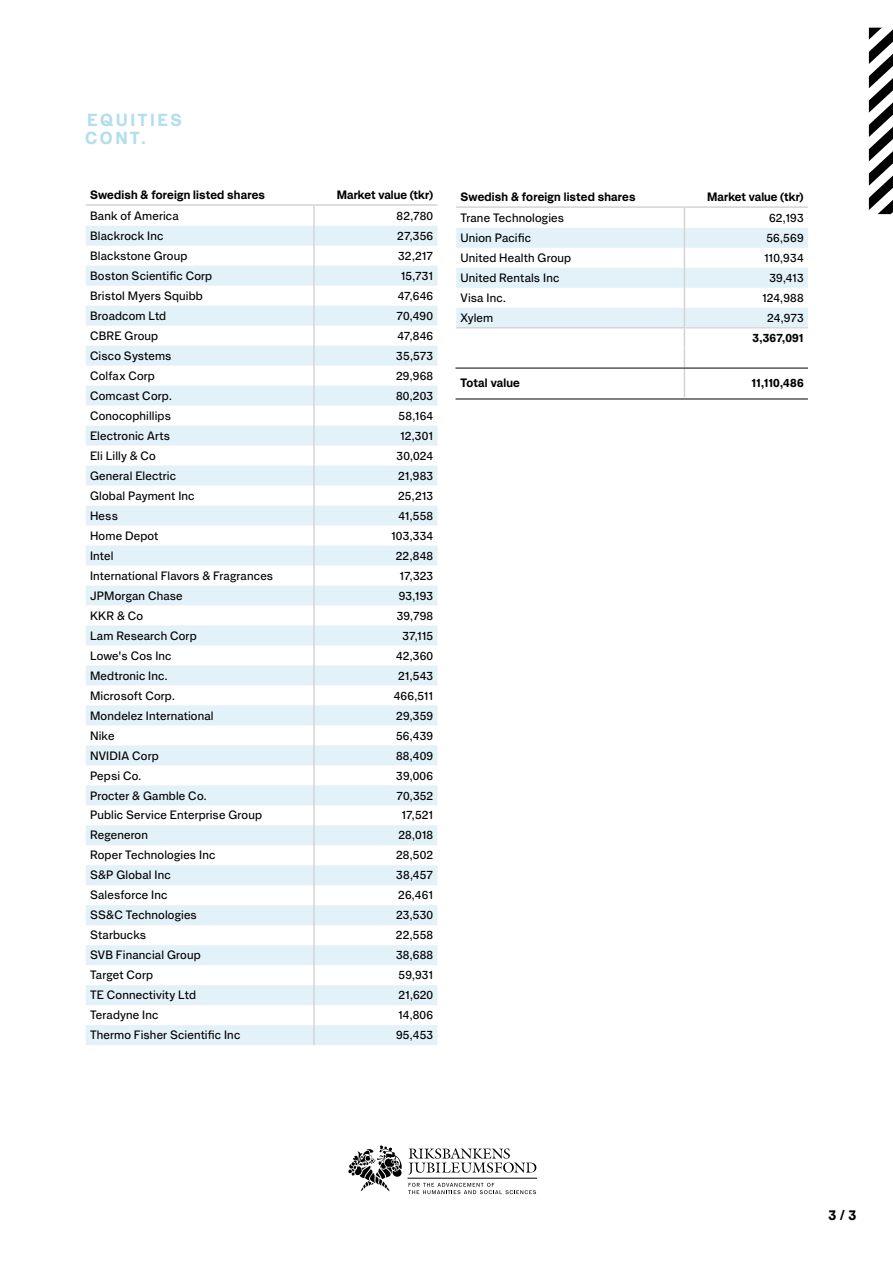
<style>
.page{position:relative;width:893px;height:1263px;background:#fff}
.page>*{position:absolute;margin:0;border:0;box-sizing:border-box;transform-origin:0 0}
.t1{font:700 17.25px "ARS Region";letter-spacing:.15em;color:#b3deee}
.t2{font:700 14.25px "ARS Region";color:#000}
.t3{font:12px "ARS Region";letter-spacing:.015em;color:#000}
.t4{font:700 12px "ARS Region";letter-spacing:.015em;color:#000}
</style>
<div class="page">
<svg style="left:86px;top:226px;width:351px;height:819px"></svg>
<hr style="left:86px;top:204px;width:228px;height:2px;background:#d4d4d4">
<hr style="left:314px;top:204px;width:123px;height:2px;background:#d4d4d4">
<hr style="left:313px;top:206px;width:2px;height:20px;background:#d4d4d4">
<hr style="left:313px;top:226px;width:2px;height:20px;background:#d4d4d4">
<hr style="left:313px;top:246px;width:2px;height:20px;background:#d4d4d4">
<hr style="left:313px;top:266px;width:2px;height:20px;background:#d4d4d4">
<hr style="left:313px;top:286px;width:2px;height:20px;background:#d4d4d4">
<hr style="left:313px;top:306px;width:2px;height:20px;background:#d4d4d4">
<hr style="left:313px;top:326px;width:2px;height:20px;background:#d4d4d4">
<hr style="left:313px;top:346px;width:2px;height:20px;background:#d4d4d4">
<hr style="left:313px;top:366px;width:2px;height:20px;background:#d4d4d4">
<hr style="left:313px;top:386px;width:2px;height:20px;background:#d4d4d4">
<hr style="left:313px;top:406px;width:2px;height:20px;background:#d4d4d4">
<hr style="left:313px;top:426px;width:2px;height:20px;background:#d4d4d4">
<svg style="left:313px;top:446px;width:2px;height:19px"></svg>
<hr style="left:313px;top:465px;width:2px;height:20px;background:#d4d4d4">
<hr style="left:313px;top:485px;width:2px;height:20px;background:#d4d4d4">
<hr style="left:313px;top:505px;width:2px;height:20px;background:#d4d4d4">
<hr style="left:313px;top:525px;width:2px;height:20px;background:#d4d4d4">
<hr style="left:313px;top:545px;width:2px;height:20px;background:#d4d4d4">
<hr style="left:313px;top:565px;width:2px;height:20px;background:#d4d4d4">
<hr style="left:313px;top:585px;width:2px;height:20px;background:#d4d4d4">
<hr style="left:313px;top:605px;width:2px;height:20px;background:#d4d4d4">
<hr style="left:313px;top:625px;width:2px;height:20px;background:#d4d4d4">
<hr style="left:313px;top:645px;width:2px;height:20px;background:#d4d4d4">
<hr style="left:313px;top:665px;width:2px;height:20px;background:#d4d4d4">
<hr style="left:313px;top:685px;width:2px;height:20px;background:#d4d4d4">
<hr style="left:313px;top:705px;width:2px;height:20px;background:#d4d4d4">
<hr style="left:313px;top:725px;width:2px;height:20px;background:#d4d4d4">
<hr style="left:313px;top:745px;width:2px;height:20px;background:#d4d4d4">
<hr style="left:313px;top:765px;width:2px;height:20px;background:#d4d4d4">
<hr style="left:313px;top:785px;width:2px;height:20px;background:#d4d4d4">
<hr style="left:313px;top:805px;width:2px;height:20px;background:#d4d4d4">
<hr style="left:313px;top:825px;width:2px;height:20px;background:#d4d4d4">
<hr style="left:313px;top:845px;width:2px;height:20px;background:#d4d4d4">
<hr style="left:313px;top:865px;width:2px;height:20px;background:#d4d4d4">
<hr style="left:313px;top:885px;width:2px;height:20px;background:#d4d4d4">
<hr style="left:313px;top:905px;width:2px;height:20px;background:#d4d4d4">
<hr style="left:313px;top:925px;width:2px;height:20px;background:#d4d4d4">
<hr style="left:313px;top:945px;width:2px;height:20px;background:#d4d4d4">
<hr style="left:313px;top:965px;width:2px;height:20px;background:#d4d4d4">
<hr style="left:313px;top:985px;width:2px;height:20px;background:#d4d4d4">
<hr style="left:313px;top:1005px;width:2px;height:20px;background:#d4d4d4">
<hr style="left:313px;top:1025px;width:2px;height:20px;background:#d4d4d4">
<svg style="left:869px;top:28px;width:24px;height:186px"></svg>
<hr style="left:456px;top:206px;width:228px;height:2px;background:#d4d4d4">
<hr style="left:684px;top:206px;width:124px;height:2px;background:#d4d4d4">
<svg style="left:456px;top:208px;width:352px;height:189px"></svg>
<hr style="left:685px;top:327px;width:123px;height:1px;background:#dadada">
<hr style="left:456px;top:327px;width:229px;height:1px;background:#d4d4d4">
<hr style="left:455px;top:367px;width:353px;height:2px;background:#575756">
<hr style="left:455px;top:398px;width:353px;height:2px;background:#575756">
<hr style="left:408px;top:1178px;width:129px;height:1px;background:#000">
<svg style="left:348px;top:1145px;width:188px;height:49px"></svg>
<h1 class="t1" style="left:87px;top:110px;width:96px">EQUITIES</h1>
<h1 class="t1" style="left:85px;top:128px;width:62px">CONT.</h1>
<p class="t4" style="left:90px;top:188px;width:177px">Swedish &amp; foreign listed shares</p>
<p class="t4" style="left:337px;top:188px;width:98px">Market value (tkr)</p>
<p class="t3" style="left:90px;top:209px;width:90px">Bank of America</p>
<p class="t3" style="left:397px;top:209px;width:38px">82,780</p>
<p class="t3" style="left:90px;top:229px;width:75px">Blackrock Inc</p>
<p class="t3" style="left:397px;top:229px;width:37px">27,356</p>
<p class="t3" style="left:90px;top:249px;width:99px">Blackstone Group</p>
<p class="t3" style="left:398px;top:249px;width:37px">32,217</p>
<p class="t3" style="left:90px;top:269px;width:124px">Boston Scientific Corp</p>
<p class="t3" style="left:401px;top:269px;width:34px">15,731</p>
<p class="t3" style="left:90px;top:289px;width:114px">Bristol Myers Squibb</p>
<p class="t3" style="left:398px;top:289px;width:37px">47,646</p>
<p class="t3" style="left:90px;top:309px;width:78px">Broadcom Ltd</p>
<p class="t3" style="left:396px;top:309px;width:38px">70,490</p>
<p class="t3" style="left:90px;top:329px;width:70px">CBRE Group</p>
<p class="t3" style="left:398px;top:329px;width:37px">47,846</p>
<p class="t3" style="left:90px;top:349px;width:83px">Cisco Systems</p>
<p class="t3" style="left:396px;top:349px;width:38px">35,573</p>
<p class="t3" style="left:90px;top:369px;width:66px">Colfax Corp</p>
<p class="t3" style="left:396px;top:369px;width:39px">29,968</p>
<p class="t3" style="left:90px;top:389px;width:83px">Comcast Corp.</p>
<p class="t3" style="left:396px;top:389px;width:39px">80,203</p>
<p class="t3" style="left:90px;top:409px;width:82px">Conocophillips</p>
<p class="t3" style="left:399px;top:409px;width:36px">58,164</p>
<p class="t3" style="left:90px;top:429px;width:81px">Electronic Arts</p>
<p class="t3" style="left:400px;top:429px;width:35px">12,301</p>
<p class="t3" style="left:90px;top:449px;width:67px">Eli Lilly &amp; Co</p>
<p class="t3" style="left:397px;top:449px;width:38px">30,024</p>
<p class="t3" style="left:90px;top:469px;width:87px">General Electric</p>
<p class="t3" style="left:398px;top:469px;width:37px">21,983</p>
<p class="t3" style="left:90px;top:489px;width:106px">Global Payment Inc</p>
<p class="t3" style="left:398px;top:489px;width:37px">25,213</p>
<p class="t3" style="left:90px;top:509px;width:29px">Hess</p>
<p class="t3" style="left:398px;top:509px;width:36px">41,558</p>
<p class="t3" style="left:90px;top:529px;width:70px">Home Depot</p>
<p class="t3" style="left:391px;top:529px;width:44px">103,334</p>
<p class="t3" style="left:90px;top:549px;width:25px">Intel</p>
<p class="t3" style="left:396px;top:549px;width:39px">22,848</p>
<p class="t3" style="left:90px;top:569px;width:185px">International Flavors &amp; Fragrances</p>
<p class="t3" style="left:400px;top:569px;width:35px">17,323</p>
<p class="t3" style="left:90px;top:589px;width:94px">JPMorgan Chase</p>
<p class="t3" style="left:399px;top:589px;width:36px">93,193</p>
<p class="t3" style="left:90px;top:609px;width:55px">KKR &amp; Co</p>
<p class="t3" style="left:397px;top:609px;width:38px">39,798</p>
<p class="t3" style="left:90px;top:629px;width:108px">Lam Research Corp</p>
<p class="t3" style="left:402px;top:629px;width:32px">37,115</p>
<p class="t3" style="left:90px;top:649px;width:83px">Lowe's Cos Inc</p>
<p class="t3" style="left:396px;top:649px;width:39px">42,360</p>
<p class="t3" style="left:90px;top:669px;width:79px">Medtronic Inc.</p>
<p class="t3" style="left:398px;top:669px;width:37px">21,543</p>
<p class="t3" style="left:90px;top:689px;width:86px">Microsoft Corp.</p>
<p class="t3" style="left:394px;top:689px;width:41px">466,511</p>
<p class="t3" style="left:90px;top:709px;width:125px">Mondelez International</p>
<p class="t3" style="left:396px;top:709px;width:39px">29,359</p>
<p class="t3" style="left:90px;top:729px;width:26px">Nike</p>
<p class="t3" style="left:396px;top:729px;width:39px">56,439</p>
<p class="t3" style="left:90px;top:749px;width:70px">NVIDIA Corp</p>
<p class="t3" style="left:396px;top:749px;width:39px">88,409</p>
<p class="t3" style="left:90px;top:769px;width:53px">Pepsi Co.</p>
<p class="t3" style="left:396px;top:769px;width:39px">39,006</p>
<p class="t3" style="left:90px;top:789px;width:118px">Procter &amp; Gamble Co.</p>
<p class="t3" style="left:396px;top:789px;width:38px">70,352</p>
<p class="t3" style="left:90px;top:809px;width:174px">Public Service Enterprise Group</p>
<p class="t3" style="left:402px;top:809px;width:33px">17,521</p>
<p class="t3" style="left:90px;top:828px;width:59px">Regeneron</p>
<p class="t3" style="left:398px;top:828px;width:36px">28,018</p>
<p class="t3" style="left:90px;top:848px;width:127px">Roper Technologies Inc</p>
<p class="t3" style="left:396px;top:848px;width:39px">28,502</p>
<p class="t3" style="left:90px;top:868px;width:82px">S&amp;P Global Inc</p>
<p class="t3" style="left:396px;top:868px;width:39px">38,457</p>
<p class="t3" style="left:90px;top:888px;width:79px">Salesforce Inc</p>
<p class="t3" style="left:398px;top:888px;width:37px">26,461</p>
<p class="t3" style="left:90px;top:908px;width:108px">SS&amp;C Technologies</p>
<p class="t3" style="left:396px;top:908px;width:39px">23,530</p>
<p class="t3" style="left:90px;top:928px;width:58px">Starbucks</p>
<p class="t3" style="left:396px;top:928px;width:39px">22,558</p>
<p class="t3" style="left:90px;top:948px;width:112px">SVB Financial Group</p>
<p class="t3" style="left:396px;top:948px;width:39px">38,688</p>
<p class="t3" style="left:90px;top:968px;width:65px">Target Corp</p>
<p class="t3" style="left:398px;top:968px;width:36px">59,931</p>
<p class="t3" style="left:90px;top:988px;width:107px">TE Connectivity Ltd</p>
<p class="t3" style="left:398px;top:988px;width:36px">21,620</p>
<p class="t3" style="left:90px;top:1008px;width:70px">Teradyne Inc</p>
<p class="t3" style="left:398px;top:1008px;width:37px">14,806</p>
<p class="t3" style="left:90px;top:1028px;width:152px">Thermo Fisher Scientific Inc</p>
<p class="t3" style="left:396px;top:1028px;width:39px">95,453</p>
<p class="t4" style="left:460px;top:191px;width:177px">Swedish &amp; foreign listed shares</p>
<p class="t4" style="left:707px;top:191px;width:98px">Market value (tkr)</p>
<p class="t3" style="left:460px;top:211px;width:105px">Trane Technologies</p>
<p class="t3" style="left:769px;top:211px;width:36px">62,193</p>
<p class="t3" style="left:460px;top:231px;width:72px">Union Pacific</p>
<p class="t3" style="left:766px;top:231px;width:39px">56,569</p>
<p class="t3" style="left:460px;top:251px;width:112px">United Health Group</p>
<p class="t3" style="left:764px;top:251px;width:41px">110,934</p>
<p class="t3" style="left:460px;top:271px;width:100px">United Rentals Inc</p>
<p class="t3" style="left:769px;top:271px;width:36px">39,413</p>
<p class="t3" style="left:460px;top:291px;width:47px">Visa Inc.</p>
<p class="t3" style="left:762px;top:291px;width:43px">124,988</p>
<p class="t3" style="left:460px;top:311px;width:34px">Xylem</p>
<p class="t3" style="left:767px;top:311px;width:38px">24,973</p>
<p class="t4" style="left:753px;top:331px;width:53px">3,367,091</p>
<p class="t4" style="left:460px;top:376px;width:61px">Total value</p>
<p class="t4" style="left:751px;top:376px;width:54px">11,110,486</p>
<p class="t2" style="left:828px;top:1207px;width:29px">3 / 3</p>
</div>
